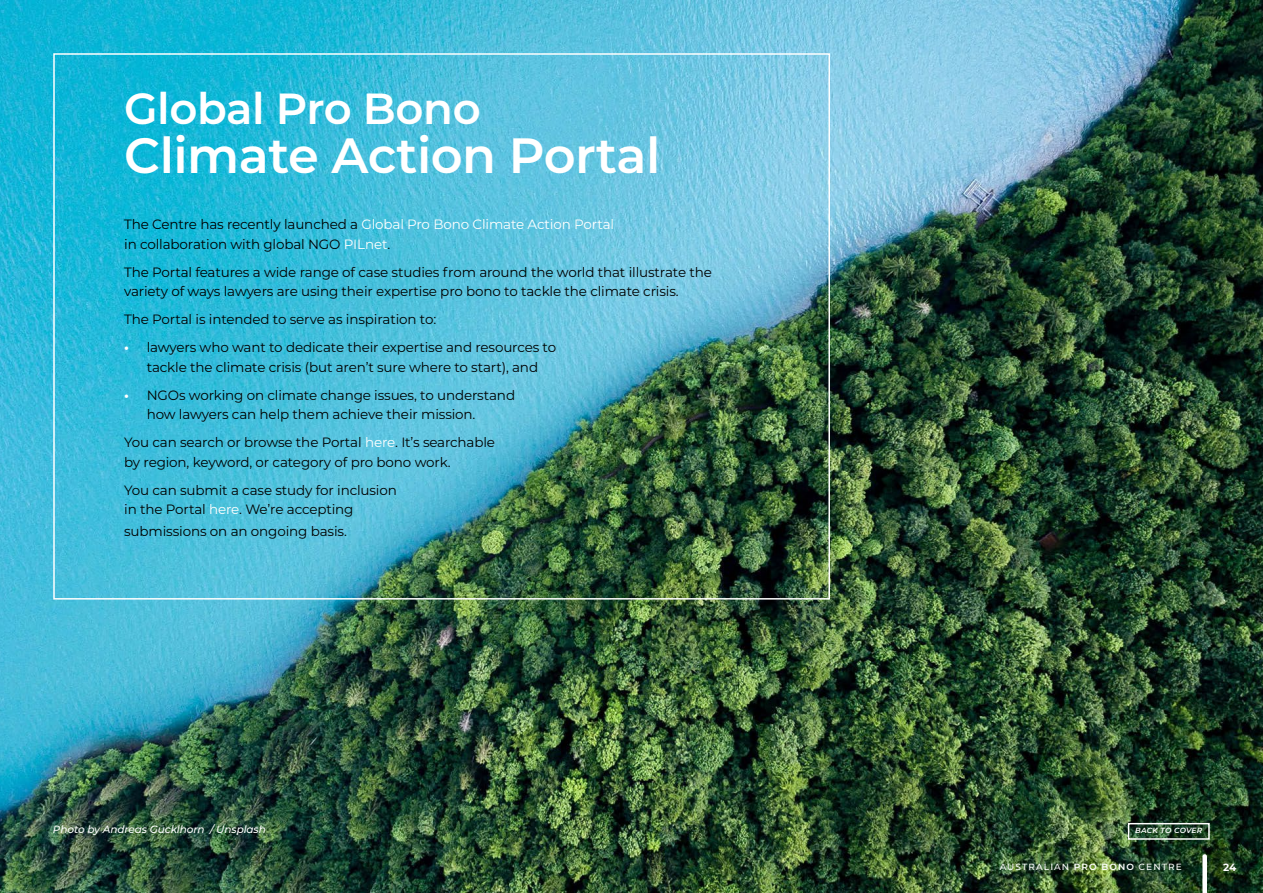
<style>
.page{position:relative;width:1263px;height:893px;background:#fff}
.page>*{position:absolute;margin:0;border:0;box-sizing:border-box;transform-origin:0 0}
.t1{font:600 49.5px "Montserrat";letter-spacing:-.01em;color:#fff}
.t2{font:600 43.5px "Montserrat";letter-spacing:-.01em;color:#fff}
.t3{font:13.5px/19.5px "Montserrat";letter-spacing:-.01em;color:#000}
.t4{font:italic 500 10.5px "Montserrat";letter-spacing:-.01em;color:#fff}
.t5{font:700 10.5px "Montserrat";color:#fff}
.t6{font:500 9px "Montserrat";letter-spacing:.125em;color:#fff}
.t7{font:italic 600 7.5px "Montserrat";letter-spacing:.02em;color:#fff}
.s1{color:#fff}
.s2{font-weight:700;color:#fff}
.s3{font-weight:600}
</style>
<div class="page">
<img style="left:0;top:0;width:1263px;height:893px">
<div style="left:1202px;top:856px;width:5px;height:37px;background:#fff"></div>
<div style="left:1128px;top:823px;width:82px;height:17px;border:2px solid #fff"></div>
<p class="t2" style="left:124px;top:77px;width:358px">Global Pro Bono</p>
<p class="t1" style="left:124px;top:121px;width:538px">Climate Action Portal</p>
<p class="t3" style="left:124px;top:214px;width:491px">The Centre has recently launched a <span class="s1">Global Pro Bono Climate Action Portal </span>in collaboration with global NGO <span class="s1">PILnet</span>.</p>
<p class="t3" style="left:124px;top:262px;width:589px">The Portal features a wide range of case studies from around the world that illustrate the variety of ways lawyers are using their expertise pro bono to tackle the climate crisis.</p>
<p class="t3" style="left:124px;top:309px;width:314px">The Portal is intended to serve as inspiration to:</p>
<p class="t3" style="left:124px;top:337px;width:433px;text-align:center"><span class="s2">•</span> lawyers who want to dedicate their expertise and resources to tackle the climate crisis (but aren’t sure where to start), and</p>
<p class="t3" style="left:147px;top:385px;width:370px;text-indent:-22px"><span class="s2">•</span> NGOs working on climate change issues, to understand how lawyers can help them achieve their mission.</p>
<p class="t3" style="left:124px;top:432px;width:372px">You can search or browse the Portal <span class="s1">here</span>. It’s searchable by region, keyword, or category of pro bono work.</p>
<p class="t3" style="left:124px;top:480px;width:274px">You can submit a case study for inclusion in the Portal <span class="s1">here</span>. We’re accepting</p>
<p class="t3" style="left:124px;top:521px;width:224px">submissions on an ongoing basis.</p>
<p class="t4" style="left:53px;top:822px;width:214px">Photo by Andreas Gücklhorn / Unsplash</p>
<p class="t7" style="left:1135px;top:825px;width:69px">BACK TO COVER</p>
<p class="t6" style="left:1000px;top:861px;width:184px">AUSTRALIAN <span class="s3">PRO BONO</span> CENTRE</p>
<p class="t5" style="left:1223px;top:860px;width:15px">24</p>
</div>
